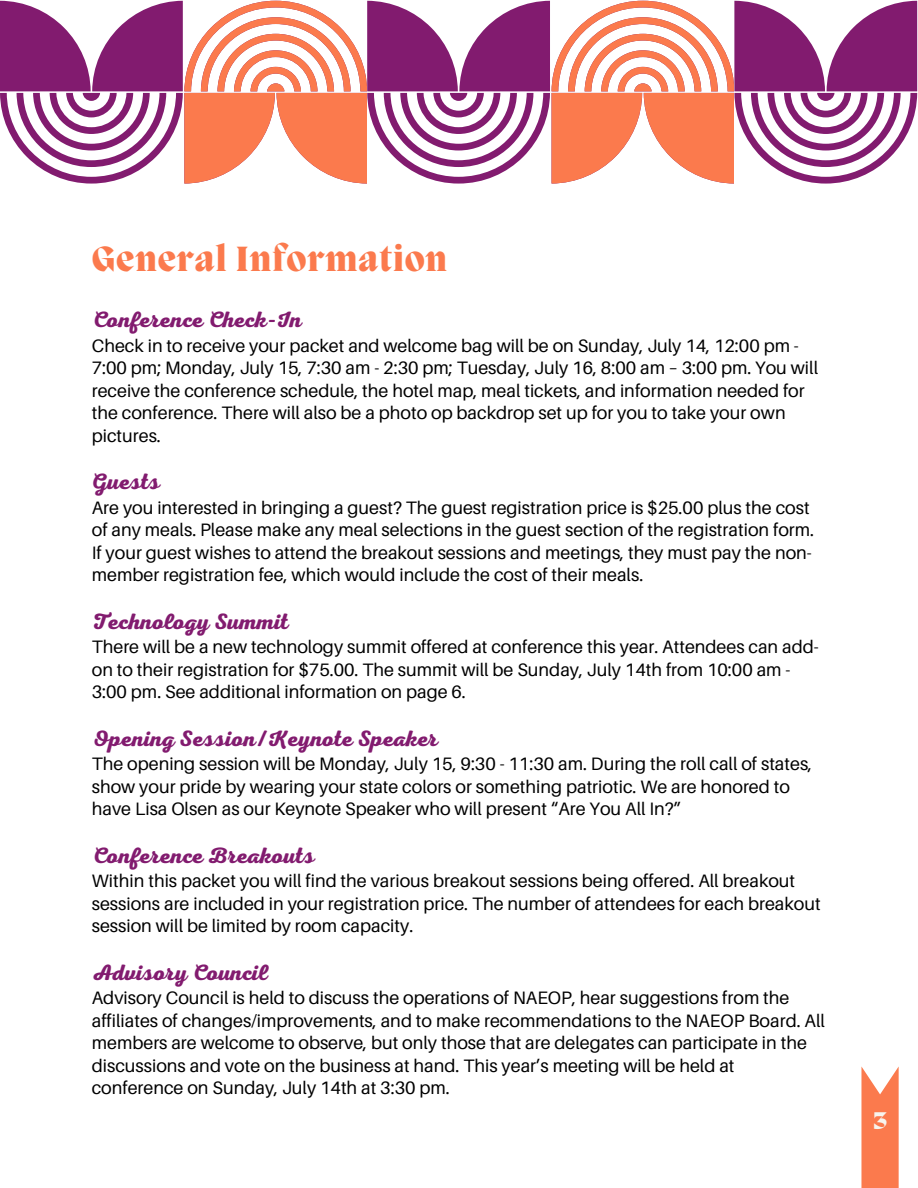
<style>
.page{position:relative;width:918px;height:1188px;background:#fff}
.page>*{position:absolute;margin:0;border:0;box-sizing:border-box;transform-origin:0 0}
.t1{font:800 36px "Migra";letter-spacing:.03em;color:#fb7a4d}
.t2{font:800 24.75px "Migra";color:#f7f4ee}
.t3{font:22.5px "RTL Adam Script Bold";color:#821b6f}
.t4{font:18px/22.5px "Aileron";color:#000}
</style>
<div class="page">
<svg style="left:0;top:1px;width:917px;height:182px"></svg>
<svg style="left:861px;top:1067px;width:38px;height:121px;background:#fb8b64"></svg>
<p class="t1" style="left:92px;top:242px;width:357px">General Information</p>
<p class="t3" style="left:92px;top:307px;width:211px">Conference Check-In</p>
<p class="t4" style="left:92px;top:334px;width:728px">Check in to receive your packet and welcome bag will be on Sunday, July 14, 12:00 pm - 7:00 pm; Monday, July 15, 7:30 am - 2:30 pm; Tuesday, July 16, 8:00 am – 3:00 pm. You will receive the conference schedule, the hotel map, meal tickets, and information needed for the conference. There will also be a photo op backdrop set up for you to take your own pictures.</p>
<p class="t3" style="left:92px;top:469px;width:70px">Guests</p>
<p class="t4" style="left:92px;top:496px;width:724px">Are you interested in bringing a guest? The guest registration price is $25.00 plus the cost of any meals. Please make any meal selections in the guest section of the registration form.<br>If your guest wishes to attend the breakout sessions and meetings, they must pay the non&shy;member registration fee, which would include the cost of their meals.</p>
<h1 class="t3" style="left:92px;top:608px;width:198px">Technology Summit</h1>
<p class="t4" style="left:92px;top:635px;width:729px">There will be a new technology summit offered at conference this year. Attendees can add&shy;on to their registration for $75.00. The summit will be Sunday, July 14th from 10:00 am -<br>3:00 pm. See additional information on page 6.</p>
<p class="t3" style="left:92px;top:725px;width:348px">Opening Session/Keynote Speaker</p>
<p class="t4" style="left:92px;top:752px;width:722px">The opening session will be Monday, July 15, 9:30 - 11:30 am. During the roll call of states, show your pride by wearing your state colors or something patriotic. We are honored to have Lisa Olsen as our Keynote Speaker who will present “Are You All In?”</p>
<p class="t3" style="left:92px;top:842px;width:224px">Conference Breakouts</p>
<p class="t4" style="left:92px;top:869px;width:730px">Within this packet you will find the various breakout sessions being offered. All breakout sessions are included in your registration price. The number of attendees for each breakout session will be limited by room capacity.</p>
<p class="t3" style="left:92px;top:959px;width:177px">Advisory Council</p>
<p class="t4" style="left:92px;top:986px;width:735px">Advisory Council is held to discuss the operations of NAEOP, hear suggestions from the affiliates of changes/improvements, and to make recommendations to the NAEOP Board. All members are welcome to observe, but only those that are delegates can participate in the discussions and vote on the business at hand. This year’s meeting will be held at conference on Sunday, July 14th at 3:30 pm.</p>
<p class="t2" style="left:873px;top:1109px;width:15px">3</p>
</div>
